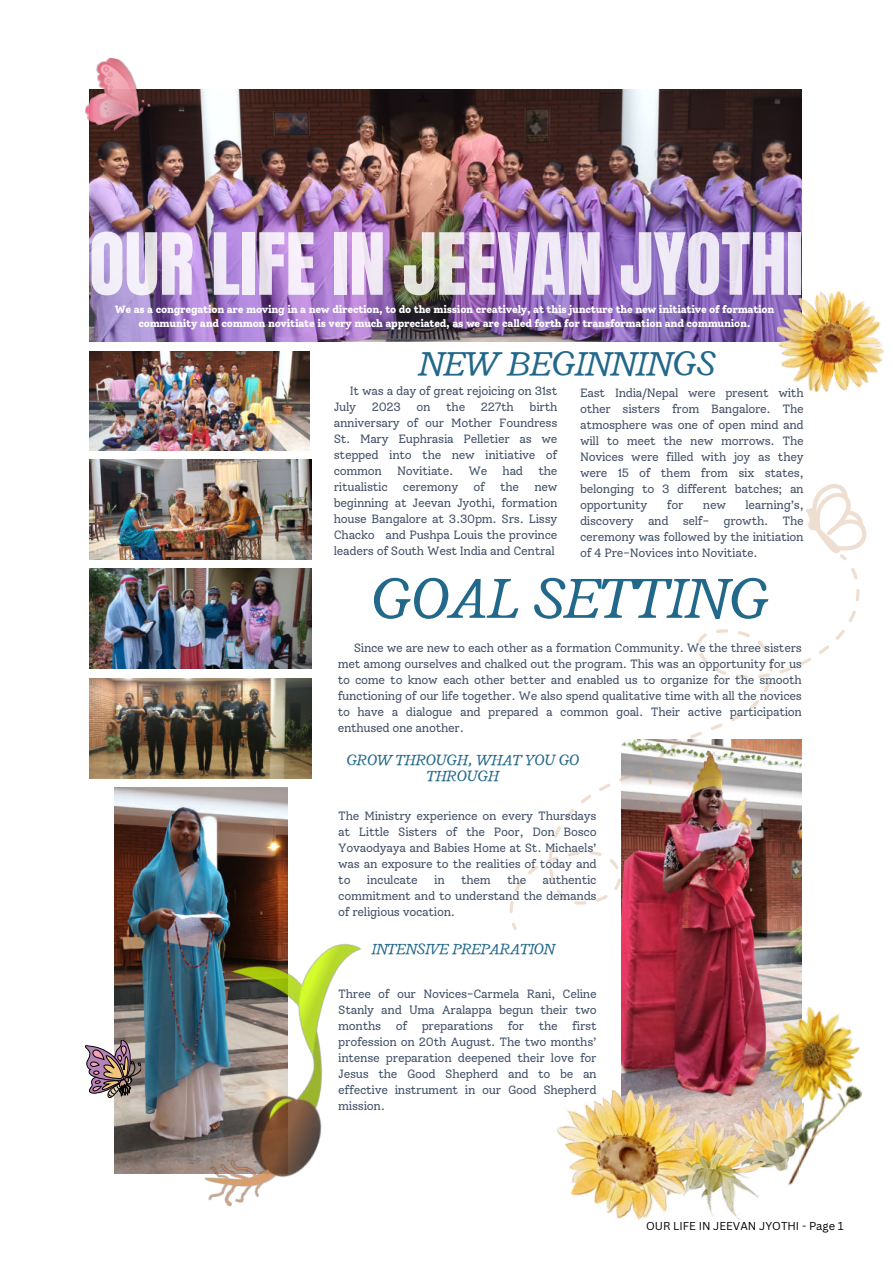
<style>
.page{position:relative;width:893px;height:1264px;background:#fff}
.page>*{position:absolute;margin:0;border:0;box-sizing:border-box;transform-origin:0 0}
.t1{font:72.9px "Anton";color:#fff}
.t2{font:italic 63px "Radley";color:#22688a}
.t3{font:italic 37.5px "Radley";color:#22688a}
.t4{font:italic 16.5px/15.8px "Radley";color:#22688a;text-align:center}
.t5{font:12px/16px "Solway";letter-spacing:-.025em;color:#455369;text-align:justify}
.t6{font:11.1px "Canva Sans";color:#000}
.t7{font:800 10.5px/14px "Solway";letter-spacing:-.025em;color:#fff;text-align:center}
</style>
<div class="page">
<img style="left:89px;top:89px;width:712px;height:252px">
<img style="left:89px;top:351px;width:221px;height:99px">
<img style="left:89px;top:459px;width:223px;height:100px">
<img style="left:89px;top:569px;width:223px;height:100px">
<img style="left:89px;top:678px;width:223px;height:100px">
<img style="left:621px;top:913px;width:180px;height:208px">
<img style="left:114px;top:787px;width:173px;height:88px">
<img style="left:114px;top:875px;width:247px;height:332px">
<img style="left:777px;top:291px;width:106px;height:100px">
<img style="left:725px;top:1098px;width:20px;height:23px">
<img style="left:697px;top:1121px;width:62px;height:98px">
<img style="left:557px;top:1090px;width:140px;height:129px">
<img style="left:745px;top:1001px;width:117px;height:194px">
<svg style="left:512px;top:922px;width:5px;height:8px"></svg>
<svg style="left:509px;top:568px;width:350px;height:345px"></svg>
<svg style="left:806px;top:484px;width:60px;height:76px"></svg>
<img style="left:85px;top:57px;width:79px;height:80px">
<svg style="left:85px;top:1039px;width:58px;height:60px"></svg>
<h1 class="t1" style="left:89px;top:227px;width:715px">OUR LIFE IN JEEVAN JYOTHI</h1>
<p class="t7" style="left:115px;top:302px;width:661px">We as a congregation are moving in a new direction, to do the mission creatively, at this juncture the new initiative of formation community and common novitiate is very much appreciated, as we are called forth for transformation and communion.</p>
<h3 class="t3" style="left:419px;top:340px;width:298px">NEW BEGINNINGS</h3>
<p class="t5" style="left:334px;top:383px;width:225px;text-indent:16px">It was a day of great rejoicing on 31st<br>July</p>
<p class="t5" style="left:334px;top:399px;width:225px;text-indent:196px">birth anniversary of our Mother Foundress St. Mary Euphrasia Pelletier as we stepped into the new initiative of common</p>
<p class="t5" style="left:372px;top:399px;width:31px">2023</p>
<p class="t5" style="left:416px;top:399px;width:16px">on</p>
<p class="t5" style="left:446px;top:399px;width:21px">the</p>
<p class="t5" style="left:481px;top:399px;width:35px">227th</p>
<p class="t5" style="left:397px;top:463px;width:58px">Novitiate.</p>
<p class="t5" style="left:468px;top:463px;width:20px">We</p>
<p class="t5" style="left:502px;top:463px;width:22px">had</p>
<p class="t5" style="left:538px;top:463px;width:21px">the</p>
<p class="t5" style="left:334px;top:479px;width:55px">ritualistic</p>
<p class="t5" style="left:403px;top:479px;width:57px">ceremony</p>
<p class="t5" style="left:473px;top:479px;width:13px">of</p>
<p class="t5" style="left:500px;top:479px;width:21px">the</p>
<p class="t5" style="left:334px;top:479px;width:225px;text-indent:200px">new beginning at Jeevan Jyothi, formation house Bangalore at 3.30pm. Srs. Lissy Chacko and Pushpa Louis the province leaders of South West India and Central</p>
<p class="t5" style="left:580px;top:385px;width:225px">East India/Nepal were present with other sisters from Bangalore. The atmosphere was one of open mind and will to meet the new morrows. The Novices were filled with joy as they were 15 of them from six states, belonging to 3 different batches; an opportunity</p>
<p class="t5" style="left:666px;top:497px;width:18px">for</p>
<p class="t5" style="left:702px;top:497px;width:25px">new</p>
<p class="t5" style="left:580px;top:497px;width:225px;text-indent:165px">learning’s, discovery and self- growth. The ceremony was followed by the initiation of 4 Pre-Novices into Novitiate.</p>
<h2 class="t2" style="left:371px;top:560px;width:399px">GOAL SETTING</h2>
<p class="t5" style="left:337px;top:639px;width:466px;text-indent:16px">Since we are new to each other as a formation Community. We the three sisters met among ourselves and chalked out the program. This was an opportunity for us to come to know each other better and enabled us to organize for the smooth functioning of our life together. We also spend qualitative time with all the novices to have a dialogue and prepared a common goal. Their active participation enthused one another.</p>
<h3 class="t4" style="left:346px;top:752px;width:234px">GROW THROUGH, WHAT YOU GO<br>THROUGH</h3>
<p class="t5" style="left:338px;top:807px;width:260px">The Ministry experience on every Thursdays at Little Sisters of the Poor, Don Bosco Yovaodyaya and Babies Home at St. Michaels’ was an exposure to the realities of today and to</p>
<p class="t5" style="left:338px;top:871px;width:260px;text-indent:204px">authentic commitment and to understand the demands of religious vocation.</p>
<p class="t5" style="left:367px;top:871px;width:52px">inculcate</p>
<p class="t5" style="left:434px;top:871px;width:12px">in</p>
<p class="t5" style="left:461px;top:871px;width:31px">them</p>
<p class="t5" style="left:507px;top:871px;width:21px">the</p>
<h3 class="t4" style="left:372px;top:941px;width:185px">INTENSIVE PREPARATION</h3>
<p class="t5" style="left:338px;top:985px;width:260px">Three of our Novices-Carmela Rani, Celine Stanly and Uma Aralappa begun their two months of preparations for the first profession on 20th August. The two months’ intense preparation deepened their love for Jesus the Good Shepherd and to be an effective instrument in our Good Shepherd mission.</p>
<p class="t6" style="left:646px;top:1219px;width:199px">OUR LIFE IN JEEVAN JYOTHI - Page 1</p>
</div>
